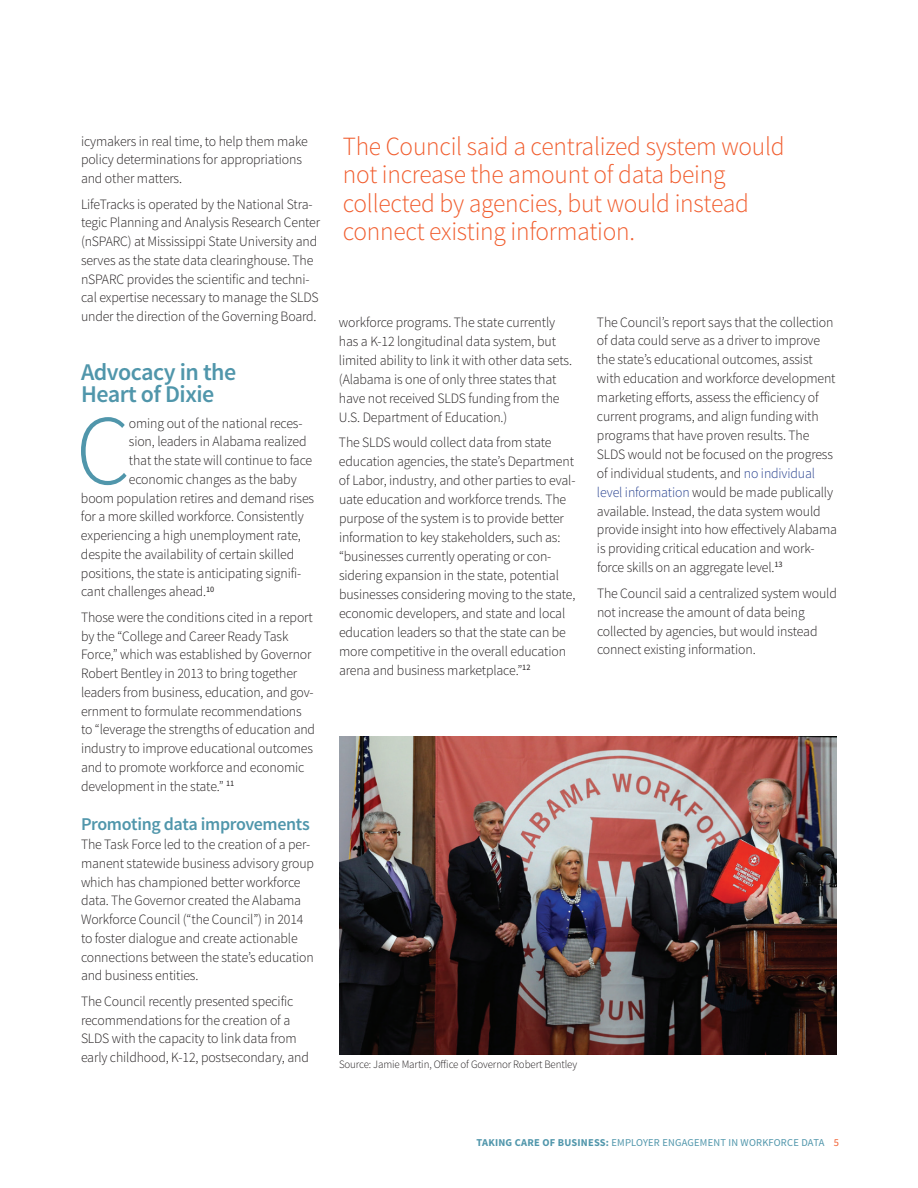
<style>
.page{position:relative;width:918px;height:1188px;background:#fff}
.page>*{position:absolute;margin:0;border:0;box-sizing:border-box;transform-origin:0 0}
.t1{font:300 99.6px "Source Sans Pro";color:#5096ab}
.t2{font:300 26.25px/28.5px "Source Sans Pro";letter-spacing:-.01em;color:#f15d2e}
.t3{font:600 24px/22.5px "Source Sans Pro";letter-spacing:-.02em;color:#5096ab}
.t4{font:600 18px "Source Sans Pro";letter-spacing:-.02em;color:#5096ab}
.t5{font:300 14.25px/18.8px "Source Sans Pro";letter-spacing:-.01em;color:#231f20}
.t6{font:300 11.25px "Source Sans Pro";letter-spacing:-.01em;color:#231f20}
.t7{font:10.5px "Source Sans Pro";letter-spacing:.02em;color:#5096ab}
.s1{color:#253f8e}
.s2{font-weight:700}
.s3{color:#f15d2e}
</style>
<div class="page">
<img style="left:339px;top:737px;width:498px;height:317px">
<p class="t5" style="left:81px;top:132px;width:228px">icymakers in real time, to help them make policy determinations for appropriations and other matters.</p>
<p class="t5" style="left:81px;top:195px;width:241px">LifeTracks is operated by the National Stra&shy;tegic Planning and Analysis Research Center (nSPARC) at Mississippi State University and serves as the state data clearinghouse. The nSPARC provides the scientific and techni&shy;cal expertise necessary to manage the SLDS under the direction of the Governing Board.</p>
<h3 class="t3" style="left:81px;top:361px;width:157px">Advocacy in the<br>Heart of Dixie</h3>
<h1 class="t1" style="left:76px;top:390px;width:55px">C</h1>
<p class="t5" style="left:129px;top:414px;width:175px">oming out of the national reces-</p>
<p class="t5" style="left:129px;top:432px;width:179px">sion, leaders in Alabama realized</p>
<p class="t5" style="left:129px;top:451px;width:185px">that the state will continue to face</p>
<p class="t5" style="left:129px;top:470px;width:169px">economic changes as the baby</p>
<p class="t5" style="left:81px;top:489px;width:235px">boom population retires and demand rises</p>
<p class="t5" style="left:81px;top:507px;width:224px">for a more skilled workforce. Consistently</p>
<p class="t5" style="left:81px;top:526px;width:221px">experiencing a high unemployment rate,</p>
<p class="t5" style="left:81px;top:545px;width:215px">despite the availability of certain skilled</p>
<p class="t5" style="left:81px;top:564px;width:222px">positions, the state is anticipating signifi-</p>
<p class="t5" style="left:81px;top:582px;width:135px">cant challenges ahead.<sup>10</sup></p>
<p class="t5" style="left:81px;top:608px;width:236px">Those were the conditions cited in a report by the “College and Career Ready Task Force,” which was established by Governor Robert Bentley in 2013 to bring together leaders from business, education, and gov&shy;ernment to formulate recommendations to “leverage the strengths of education and industry to improve educational outcomes and to promote workforce and economic development in the state.” <sup>11</sup></p>
<p class="t4" style="left:81px;top:813px;width:230px">Promoting data improvements</p>
<p class="t5" style="left:81px;top:835px;width:235px">The Task Force led to the creation of a per&shy;manent statewide business advisory group which has championed better workforce data. The Governor created the Alabama Workforce Council (“the Council”) in 2014 to foster dialogue and create actionable connections between the state’s education and business entities.</p>
<p class="t5" style="left:81px;top:992px;width:229px">The Council recently presented specific recommendations for the creation of a SLDS with the capacity to link data from early childhood, K-12, postsecondary, and</p>
<h2 class="t2" style="left:343px;top:132px;width:443px">The Council said a centralized system would not increase the amount of data being collected by agencies, but would instead connect existing information.</h2>
<p class="t5" style="left:339px;top:312px;width:235px">workforce programs. The state currently has a K-12 longitudinal data system, but limited ability to link it with other data sets. (Alabama is one of only three states that have not received SLDS funding from the U.S. Department of Education.)</p>
<p class="t5" style="left:339px;top:433px;width:238px">The SLDS would collect data from state education agencies, the state’s Department of Labor, industry, and other parties to eval&shy;uate education and workforce trends. The purpose of the system is to provide better information to key stakeholders, such as: “businesses currently operating or con&shy;sidering expansion in the state, potential businesses considering moving to the state, economic developers, and state and local education leaders so that the state can be more competitive in the overall education arena and business marketplace.”<sup>12</sup></p>
<p class="t5" style="left:597px;top:312px;width:242px">The Council’s report says that the collection of data could serve as a driver to improve the state’s educational outcomes, assist with education and workforce development marketing efforts, assess the efficiency of current programs, and align funding with programs that have proven results. The SLDS would not be focused on the progress of individual students, and <span class="s1">no individual level information</span> would be made publically available. Instead, the data system would provide insight into how effectively Alabama is providing critical education and work&shy;force skills on an aggregate level.<sup>13</sup></p>
<p class="t5" style="left:597px;top:584px;width:241px">The Council said a centralized system would not increase the amount of data being collected by agencies, but would instead connect existing information.</p>
<p class="t6" style="left:339px;top:1057px;width:240px">Source: Jamie Martin, Office of Governor Robert Bentley</p>
<p class="t7" style="left:477px;top:1136px;width:364px"><span class="s2">TAKING CARE OF BUSINESS:</span> EMPLOYER ENGAGEMENT IN WORKFORCE DATA <span class="s3">5</span></p>
</div>
